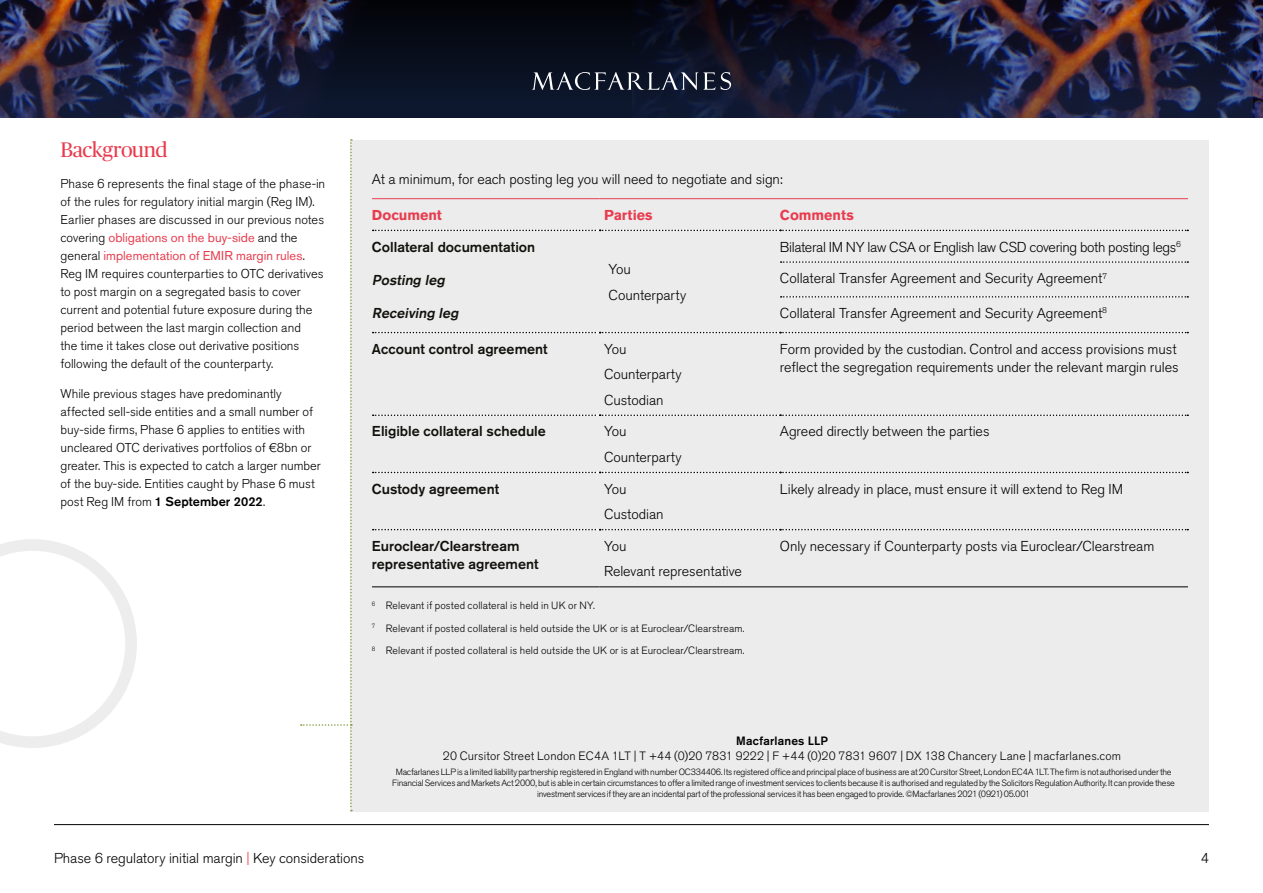
<style>
.page{position:relative;width:1263px;height:893px;background:#fff}
.page>*{position:absolute;margin:0;border:0;box-sizing:border-box;transform-origin:0 0}
.t1{font:21px "Publico Headline";letter-spacing:-.02em;color:#e83c4e}
.t2{font:300 14.25px/25.5px "Akzidenz Grotesk BQ";letter-spacing:-.005em;color:#000}
.t3{font:500 14.25px/18px "Akzidenz Grotesk BQ";color:#12110c}
.t4{font:300 14.25px "Akzidenz Grotesk BQ";letter-spacing:-.025em;color:#000}
.t5{font:700 14.25px "Akzidenz Grotesk BQ";letter-spacing:-.005em;color:#e83c4e}
.t6{font:italic 500 14.25px "Akzidenz Grotesk BQ";color:#12110c}
.t7{font:300 12.75px/18px "Akzidenz Grotesk BQ";color:#000}
.t8{font:300 12px "Akzidenz Grotesk BQ";letter-spacing:.015em;color:#000}
.t9{font:500 12px "Akzidenz Grotesk BQ";letter-spacing:.015em;color:#000}
.t10{font:300 10.5px/22.5px "Akzidenz Grotesk BQ";letter-spacing:.01em;color:#000}
.t11{font:300 9px/10.8px "Akzidenz Grotesk BQ";letter-spacing:-.025em;color:#000;text-align:center}
.s1{font-weight:400;color:#e83c4e}
.s2{font-weight:500}
.s3{color:#e83c4e}
</style>
<div class="page">
<img style="left:0;top:0;width:1252px;height:118px">
<svg style="left:532px;top:72px;width:183px;height:18px"></svg>
<svg style="left:721px;top:72px;width:10px;height:18px"></svg>
<hr style="left:54px;top:824px;width:1155px;height:1px;background:#000">
<div style="left:351px;top:140px;width:858px;height:671px;background:#ececed"></div>
<svg style="left:301px;top:139px;width:51px;height:672px"></svg>
<svg style="left:781px;top:261px;width:407px;height:2px"></svg>
<svg style="left:781px;top:296px;width:407px;height:2px"></svg>
<hr style="left:372px;top:198px;width:228px;height:1px;background:#e83c4e">
<hr style="left:600px;top:198px;width:180px;height:1px;background:#e83c4e">
<hr style="left:780px;top:198px;width:408px;height:1px;background:#e83c4e">
<svg style="left:373px;top:230px;width:815px;height:1px"></svg>
<svg style="left:373px;top:332px;width:815px;height:1px"></svg>
<svg style="left:373px;top:414px;width:815px;height:2px"></svg>
<svg style="left:373px;top:472px;width:815px;height:1px"></svg>
<svg style="left:373px;top:529px;width:815px;height:1px"></svg>
<hr style="left:372px;top:586px;width:228px;height:1px;background:#000">
<hr style="left:600px;top:586px;width:180px;height:1px;background:#000">
<hr style="left:780px;top:586px;width:408px;height:1px;background:#000">
<svg style="left:0;top:539px;width:137px;height:209px"></svg>
<h1 class="t1" style="left:60px;top:135px;width:109px">Background</h1>
<p class="t7" style="left:60px;top:174px;width:266px">Phase 6 represents the final stage of the phase-in of the rules for regulatory initial margin (Reg IM).<br>Earlier phases are discussed in our previous notes covering <span class="s1">obligations on the buy-side</span> and the general <span class="s1">implementation of EMIR margin rules</span>.<br>Reg IM requires counterparties to OTC derivatives to post margin on a segregated basis to cover current and potential future exposure during the period between the last margin collection and<br>the time it takes close out derivative positions following the default of the counterparty.</p>
<p class="t7" style="left:60px;top:385px;width:262px">While previous stages have predominantly affected sell-side entities and a small number of buy-side firms, Phase 6 applies to entities with uncleared OTC derivatives portfolios of €8bn or greater. This is expected to catch a larger number of the buy-side. Entities caught by Phase 6 must post Reg IM from <span class="s2">1 September 2022</span>.</p>
<p class="t2" style="left:372px;top:167px;width:412px">At a minimum, for each posting leg you will need to negotiate and sign:</p>
<p class="t5" style="left:372px;top:207px;width:71px">Document</p>
<p class="t5" style="left:604px;top:207px;width:50px">Parties</p>
<p class="t5" style="left:780px;top:207px;width:75px">Comments</p>
<p class="t3" style="left:372px;top:237px;width:165px">Collateral documentation</p>
<p class="t6" style="left:372px;top:271px;width:77px">Posting leg</p>
<p class="t6" style="left:372px;top:304px;width:91px">Receiving leg</p>
<p class="t4" style="left:780px;top:239px;width:402px">Bilateral IM NY law CSA or English law CSD covering both posting legs<sup>6</sup></p>
<p class="t2" style="left:780px;top:266px;width:329px">Collateral Transfer Agreement and Security Agreement<sup>7</sup></p>
<p class="t2" style="left:780px;top:301px;width:329px">Collateral Transfer Agreement and Security Agreement<sup>8</sup></p>
<p class="t2" style="left:609px;top:257px;width:79px">You<br>Counterparty</p>
<p class="t3" style="left:372px;top:339px;width:177px">Account control agreement</p>
<p class="t2" style="left:604px;top:336px;width:79px">You<br>Counterparty<br>Custodian</p>
<p class="t2" style="left:780px;top:340px;width:400px;line-height:18px">Form provided by the custodian. Control and access provisions must reflect the segregation requirements under the relevant margin rules</p>
<p class="t3" style="left:372px;top:422px;width:175px">Eligible collateral schedule</p>
<p class="t2" style="left:604px;top:419px;width:79px">You<br>Counterparty</p>
<p class="t2" style="left:780px;top:419px;width:211px">Agreed directly between the parties</p>
<p class="t3" style="left:372px;top:479px;width:129px">Custody agreement</p>
<p class="t2" style="left:604px;top:476px;width:61px">You<br>Custodian</p>
<p class="t2" style="left:780px;top:476px;width:345px">Likely already in place, must ensure it will extend to Reg IM</p>
<p class="t3" style="left:372px;top:536px;width:168px">Euroclear/Clearstream representative agreement</p>
<p class="t2" style="left:604px;top:533px;width:139px">You<br>Relevant representative</p>
<p class="t2" style="left:780px;top:533px;width:376px">Only necessary if Counterparty posts via Euroclear/Clearstream</p>
<p class="t10" style="left:372px;top:594px;width:374px"><sup>6</sup> Relevant if posted collateral is held in UK or NY.<br><sup>7</sup> Relevant if posted collateral is held outside the UK or is at Euroclear/Clearstream.<br><sup>8</sup> Relevant if posted collateral is held outside the UK or is at Euroclear/Clearstream.</p>
<p class="t9" style="left:736px;top:734px;width:93px">Macfarlanes LLP</p>
<p class="t8" style="left:443px;top:749px;width:680px">20 Cursitor Street London EC4A 1LT | T +44 (0)20 7831 9222 | F +44 (0)20 7831 9607 | DX 138 Chancery Lane | macfarlanes.com</p>
<p class="t11" style="left:392px;top:767px;width:784px">Macfarlanes LLP is a limited liability partnership registered in England with number OC334406. Its registered office and principal place of business are at 20 Cursitor Street, London EC4A 1LT. The firm is not authorised under the<br>Financial Services and Markets Act 2000, but is able in certain circumstances to offer a limited range of investment services to clients because it is authorised and regulated by the Solicitors Regulation Authority. It can provide these investment services if they are an incidental part of the professional services it has been engaged to provide. ©Macfarlanes 2021 (0921) 05.001</p>
<p class="t2" style="left:54px;top:845px;width:312px">Phase 6 regulatory initial margin <span class="s3">|</span> Key considerations</p>
<p class="t2" style="left:1201px;top:845px;width:10px">4</p>
</div>
